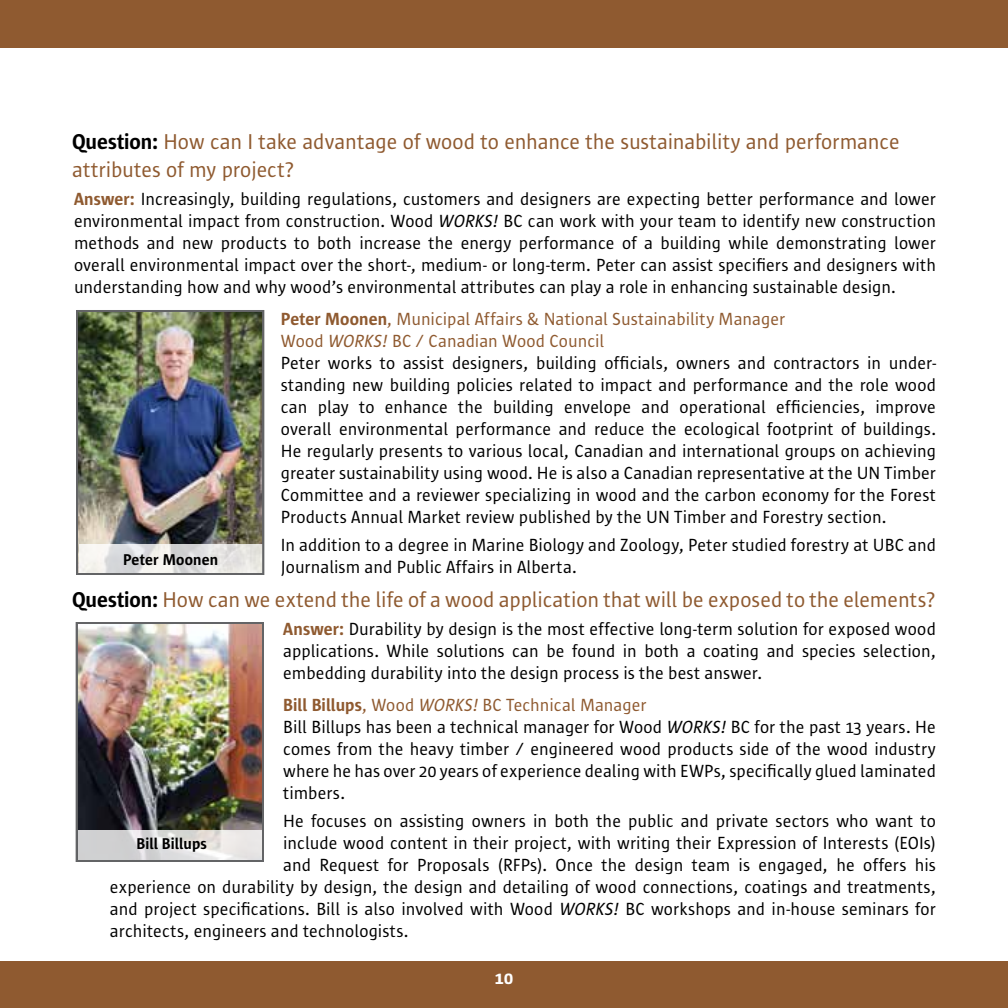
<style>
.page{position:relative;width:1008px;height:1008px;background:#fff}
.page>*{position:absolute;margin:0;border:0;box-sizing:border-box;transform-origin:0 0}
.t1{font:22px/28px "Sun Sans";letter-spacing:-.005em;color:#8f5a30}
.t2{font:18px/22px "Sun Sans";letter-spacing:.005em;color:#000}
.t3{font:600 18px "Sun Sans";color:#fff}
.t4{font:600 16px "Sun Sans";letter-spacing:.01em;color:#000}
.s1{font-weight:600;color:#000}
.s2{font-weight:600;color:#8f5a30}
.s3{font-style:italic}
.s4{color:#8f5a30}
.s5{font-style:italic;color:#8f5a30}
</style>
<div class="page">
<div style="left:0;top:0;width:1008px;height:48px;background:#8f5a30"></div>
<div style="left:0;top:962px;width:1008px;height:46px;background:#8f5a30"></div>
<img style="left:79px;top:625px;width:182px;height:206px">
<img style="left:79px;top:313px;width:182px;height:231px">
<svg style="left:79px;top:544px;width:182px;height:28px"></svg>
<svg style="left:79px;top:831px;width:182px;height:28px;background:#dfdddd"></svg>
<div style="left:76px;top:310px;width:188px;height:265px;border:2px solid #636466"></div>
<div style="left:76px;top:622px;width:188px;height:240px;border:2px solid #636466"></div>
<p class="t1" style="left:72px;top:128px;width:829px"><span class="s1">Question:</span> How can I take advantage of wood to enhance the sustainability and performance attributes of my project?</p>
<p class="t2" style="left:74px;top:188px;width:864px;text-align:justify"><span class="s2">Answer:</span> Increasingly, building regulations, customers and designers are expecting better performance and lower environmental impact from construction. Wood <span class="s3">WORKS!</span> BC can work with your team to identify new construction methods and new products to both increase the energy performance of a building while demonstrating lower overall environmental impact over the short-, medium- or long-term. Peter can assist specifiers and designers with understanding how and why wood’s environmental attributes can play a role in enhancing sustainable design.</p>
<p class="t2" style="left:281px;top:308px;width:657px"><span class="s2">Peter Moonen</span><span class="s4">, Municipal Affairs &amp; National Sustainability Manager<br>Wood</span> <span class="s5">WORKS!</span> <span class="s4">BC / Canadian Wood Council<br></span>Peter works to assist designers, building officials, owners and contractors in under&shy;standing new building policies related to impact and performance and the role wood can play to enhance the building envelope and operational efficiencies, improve overall environmental performance and reduce the ecological footprint of buildings.<br>He regularly presents to various local, Canadian and international groups on achieving greater sustainability using wood. He is also a Canadian representative at the UN Timber Committee and a reviewer specializing in wood and the carbon economy for the Forest Products Annual Market review published by the UN Timber and Forestry section.</p>
<p class="t2" style="left:281px;top:534px;width:657px">In addition to a degree in Marine Biology and Zoology, Peter studied forestry at UBC and<br>Journalism and Public Affairs in Alberta.</p>
<p class="t1" style="left:72px;top:586px;width:865px"><span class="s1">Question:</span> How can we extend the life of a wood application that will be exposed to the elements?</p>
<p class="t2" style="left:283px;top:618px;width:654px;text-align:justify"><span class="s2">Answer:</span> Durability by design is the most effective long-term solution for exposed wood applications. While solutions can be found in both a coating and species selection, embedding durability into the design process is the best answer.</p>
<p class="t2" style="left:283px;top:694px;width:654px"><span class="s2">Bill Billups</span><span class="s4">, Wood</span> <span class="s5">WORKS!</span> <span class="s4">BC Technical Manager<br></span>Bill Billups has been a technical manager for Wood <span class="s3">WORKS!</span> BC for the past 13 years. He comes from the heavy timber / engineered wood products side of the wood industry where he has over 20 years of experience dealing with EWPs, specifically glued laminated timbers.</p>
<p class="t2" style="left:283px;top:810px;width:654px">He focuses on assisting owners in both the public and private sectors who want to</p>
<p class="t2" style="left:283px;top:832px;width:654px">include wood content in their project, with writing their Expression of Interests (EOIs)</p>
<p class="t2" style="left:283px;top:854px;width:654px">and Request for Proposals (RFPs). Once the design team is engaged, he offers his</p>
<p class="t2" style="left:110px;top:876px;width:827px">experience on durability by design, the design and detailing of wood connections, coatings and treatments,</p>
<p class="t2" style="left:110px;top:898px;width:827px">and project specifications. Bill is also involved with Wood <span class="s3">WORKS!</span> BC workshops and in-house seminars for</p>
<p class="t2" style="left:110px;top:920px;width:300px">architects, engineers and technologists.</p>
<p class="t4" style="left:123px;top:551px;width:97px">Peter Moonen</p>
<p class="t4" style="left:136px;top:835px;width:72px">Bill Billups</p>
<p class="t3" style="left:495px;top:969px;width:20px">10</p>
</div>
